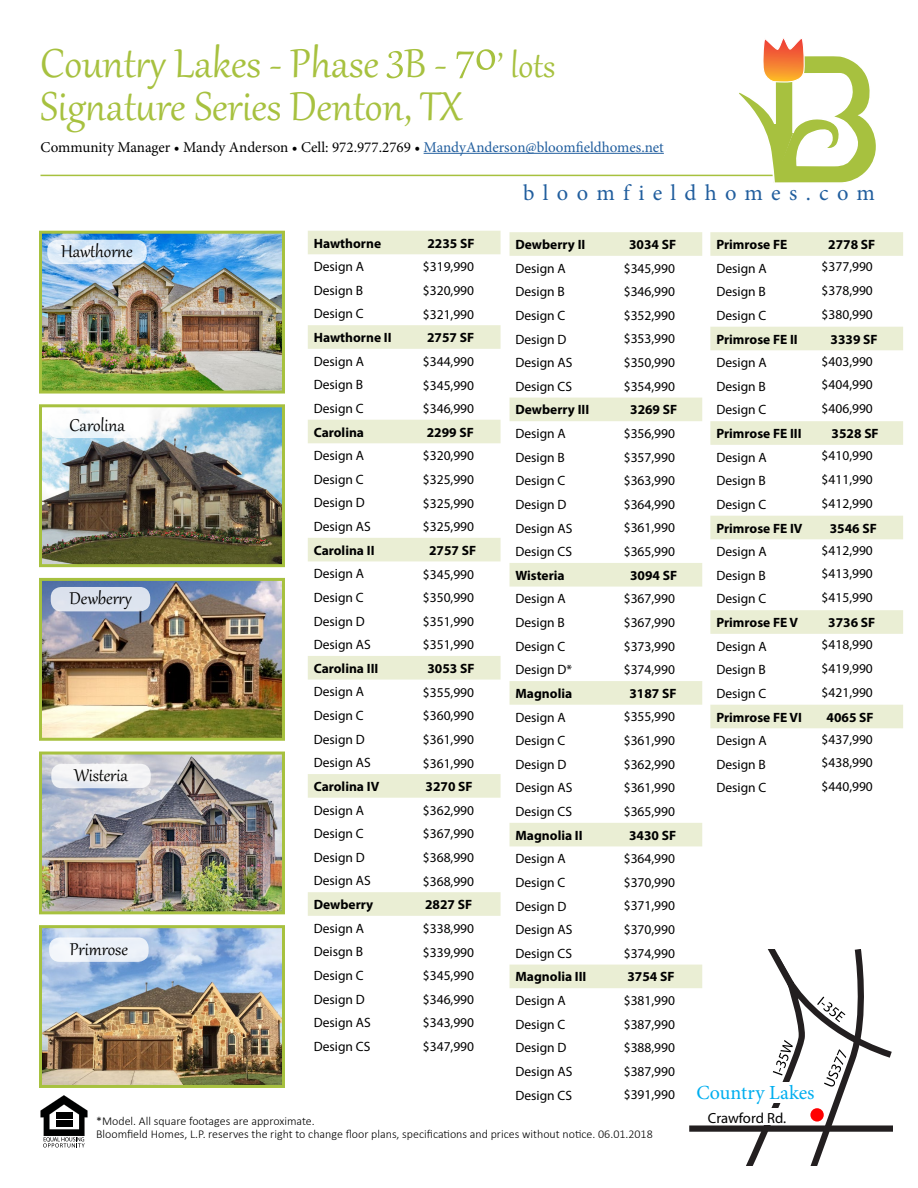
<style>
.page{position:relative;width:918px;height:1188px;background:#fff}
.page>*{position:absolute;margin:0;border:0;box-sizing:border-box;transform-origin:0 0}
.t1{font:49.5px/43.5px "Gabriola";color:#a7c13f}
.t2{font:22.5px "Minion Pro";letter-spacing:.37em;color:#215e9e}
.t3{font:21px "Gabriola";color:#000}
.t4{font:19.95px "Minion Pro";letter-spacing:.005em;color:#00aeef}
.t5{font:15px "Minion Pro";letter-spacing:-.005em;color:#000}
.t6{font:14.7px "Myriad Pro";letter-spacing:-.005em;color:#000}
.t7{font:13.5px/23.7px "Myriad Pro";color:#000;text-align:justify}
.t8{font:700 13.5px "Myriad Pro";color:#000}
.t9{font:300 12px/13.5px "Calibri";color:#000}
.s1{font-size:41.55px}
.s2{color:#215e9e}
</style>
<div class="page">
<hr style="left:424px;top:153px;width:240px;height:1px;background:#215e9e">
<hr style="left:40px;top:175px;width:775px;height:1px;background:#a7c13f">
<svg style="left:736px;top:38px;width:140px;height:145px"></svg>
<div style="left:689px;top:1125px;width:203px;height:7px;background:#231f20"></div>
<svg style="left:698px;top:949px;width:194px;height:216px"></svg>
<svg style="left:40px;top:1095px;width:48px;height:53px"></svg>
<div style="left:56px;top:1112px;width:16px;height:7px;background:#000"></div>
<div style="left:56px;top:1121px;width:16px;height:6px;background:#000"></div>
<svg style="left:308px;top:231px;width:193px;height:685px"></svg>
<svg style="left:510px;top:232px;width:192px;height:756px"></svg>
<svg style="left:710px;top:232px;width:193px;height:496px"></svg>
<img style="left:43px;top:235px;width:238px;height:155px">
<div style="left:39px;top:231px;width:246px;height:163px;border:3px solid #a7c13f"></div>
<svg style="left:47px;top:240px;width:100px;height:24px;background:#dbeaf8"></svg>
<img style="left:43px;top:408px;width:238px;height:155px">
<div style="left:39px;top:404px;width:246px;height:163px;border:3px solid #a7c13f"></div>
<div style="left:48px;top:414px;width:99px;height:24px;background:linear-gradient(to bottom,#fff,#f0f7fb);border-radius:11px"></div>
<img style="left:43px;top:582px;width:238px;height:155px">
<div style="left:39px;top:578px;width:246px;height:163px;border:3px solid #a7c13f"></div>
<div style="left:51px;top:587px;width:99px;height:24px;background:#dce3ee;border-radius:11px"></div>
<img style="left:43px;top:756px;width:238px;height:154px">
<div style="left:39px;top:752px;width:246px;height:162px;border:3px solid #a7c13f"></div>
<div style="left:51px;top:764px;width:100px;height:24px;background:linear-gradient(to bottom,#faf9f8,#eceef3);border-radius:11px"></div>
<img style="left:43px;top:929px;width:238px;height:155px">
<div style="left:39px;top:925px;width:246px;height:163px;border:3px solid #a7c13f"></div>
<div style="left:49px;top:937px;width:100px;height:25px;background:#ecf1f9;border-radius:11px"></div>
<h1 class="t1" style="left:40px;top:38px;width:516px">Country Lakes - Phase <sup>3</sup>B - <sup>7</sup><sup>0</sup><span class="s1">’ lots<br></span>Signature Series Denton, TX</h1>
<p class="t5" style="left:40px;top:137px;width:625px">Community Manager • Mandy Anderson • Cell: 972.977.2769 • <span class="s2">MandyAnderson@bloomfieldhomes.net</span></p>
<h3 class="t3" style="left:61px;top:237px;width:73px">Hawthorne</h3>
<h3 class="t3" style="left:69px;top:411px;width:57px">Carolina</h3>
<h3 class="t3" style="left:70px;top:585px;width:63px">Dewberry</h3>
<h3 class="t3" style="left:74px;top:761px;width:56px">Wisteria</h3>
<h3 class="t3" style="left:70px;top:935px;width:59px">Primrose</h3>
<p class="t8" style="left:314px;top:234px;width:69px">Hawthorne</p>
<p class="t8" style="left:428px;top:234px;width:49px">2235 SF</p>
<p class="t7" style="left:314px;top:255px;width:52px">Design A Design B Design C</p>
<p class="t8" style="left:314px;top:329px;width:79px">Hawthorne II</p>
<p class="t8" style="left:427px;top:329px;width:49px">2757 SF</p>
<p class="t7" style="left:314px;top:349px;width:52px">Design A Design B Design C</p>
<p class="t8" style="left:314px;top:423px;width:52px">Carolina</p>
<p class="t8" style="left:427px;top:423px;width:49px">2299 SF</p>
<p class="t7" style="left:314px;top:444px;width:59px;text-align:left">Design A<br>Design C<br>Design D<br>Design AS</p>
<p class="t8" style="left:314px;top:541px;width:62px">Carolina II</p>
<p class="t8" style="left:429px;top:541px;width:49px">2757 SF</p>
<p class="t7" style="left:314px;top:562px;width:59px;text-align:left">Design A<br>Design C<br>Design D<br>Design AS</p>
<p class="t8" style="left:314px;top:659px;width:66px">Carolina III</p>
<p class="t8" style="left:427px;top:659px;width:49px">3053 SF</p>
<p class="t7" style="left:314px;top:680px;width:59px;text-align:left">Design A<br>Design C<br>Design D<br>Design AS</p>
<p class="t8" style="left:314px;top:778px;width:67px">Carolina IV</p>
<p class="t8" style="left:426px;top:778px;width:49px">3270 SF</p>
<p class="t7" style="left:314px;top:798px;width:59px;text-align:left">Design A<br>Design C<br>Design D<br>Design AS</p>
<p class="t8" style="left:314px;top:896px;width:61px">Dewberry</p>
<p class="t8" style="left:425px;top:896px;width:49px">2827 SF</p>
<p class="t7" style="left:314px;top:916px;width:59px;text-align:left">Design A<br>Deisgn B<br>Design C<br>Design D<br>Design AS<br>Design CS</p>
<p class="t7" style="left:423px;top:255px;width:53px">$319,990 $320,990 $321,990</p>
<p class="t7" style="left:423px;top:349px;width:53px">$344,990 $345,990 $346,990</p>
<p class="t7" style="left:423px;top:444px;width:53px">$320,990 $325,990 $325,990 $325,990</p>
<p class="t7" style="left:423px;top:562px;width:53px">$345,990 $350,990 $351,990 $351,990</p>
<p class="t7" style="left:423px;top:680px;width:53px">$355,990 $360,990 $361,990 $361,990</p>
<p class="t7" style="left:423px;top:798px;width:53px">$362,990 $367,990 $368,990 $368,990</p>
<p class="t7" style="left:423px;top:916px;width:53px">$338,990 $339,990 $345,990 $346,990 $343,990 $347,990</p>
<h2 class="t2" style="left:523px;top:178px;width:353px">bloomfieldhomes.com</h2>
<p class="t8" style="left:516px;top:236px;width:71px">Dewberry II</p>
<p class="t8" style="left:629px;top:236px;width:49px">3034 SF</p>
<p class="t7" style="left:516px;top:256px;width:59px;text-align:left">Design A<br>Design B<br>Design C<br>Design D<br>Design AS<br>Design CS</p>
<p class="t8" style="left:516px;top:401px;width:75px">Dewberry III</p>
<p class="t8" style="left:630px;top:401px;width:49px">3269 SF</p>
<p class="t7" style="left:516px;top:421px;width:59px;text-align:left">Design A<br>Design B<br>Design C<br>Design D<br>Design AS<br>Design CS</p>
<p class="t8" style="left:516px;top:566px;width:51px">Wisteria</p>
<p class="t8" style="left:630px;top:566px;width:49px">3094 SF</p>
<p class="t7" style="left:516px;top:587px;width:58px;text-align:left">Design A<br>Design B<br>Design C<br>Design D*</p>
<p class="t8" style="left:516px;top:685px;width:58px">Magnolia</p>
<p class="t8" style="left:630px;top:685px;width:49px">3187 SF</p>
<p class="t7" style="left:516px;top:705px;width:59px;text-align:left">Design A<br>Design C<br>Design D<br>Design AS<br>Design CS</p>
<p class="t8" style="left:516px;top:826px;width:69px">Magnolia II</p>
<p class="t8" style="left:629px;top:826px;width:49px">3430 SF</p>
<p class="t7" style="left:516px;top:847px;width:59px;text-align:left">Design A<br>Design C<br>Design D<br>Design AS<br>Design CS</p>
<p class="t8" style="left:516px;top:968px;width:72px">Magnolia III</p>
<p class="t8" style="left:627px;top:968px;width:49px">3754 SF</p>
<p class="t7" style="left:516px;top:988px;width:59px;text-align:left">Design A<br>Design C<br>Design D<br>Design AS<br>Design CS</p>
<p class="t7" style="left:624px;top:256px;width:53px">$345,990 $346,990 $352,990 $353,990 $350,990 $354,990</p>
<p class="t7" style="left:624px;top:421px;width:53px">$356,990 $357,990 $363,990 $364,990 $361,990 $365,990</p>
<p class="t7" style="left:624px;top:587px;width:53px">$367,990 $367,990 $373,990 $374,990</p>
<p class="t7" style="left:624px;top:705px;width:53px">$355,990 $361,990 $362,990 $361,990 $365,990</p>
<p class="t7" style="left:624px;top:847px;width:53px">$364,990 $370,990 $371,990 $370,990 $374,990</p>
<p class="t7" style="left:624px;top:988px;width:53px">$381,990 $387,990 $388,990 $387,990 $391,990</p>
<p class="t8" style="left:716px;top:236px;width:73px">Primrose FE</p>
<p class="t8" style="left:828px;top:236px;width:49px">2778 SF</p>
<p class="t7" style="left:716px;top:256px;width:52px">Design A Design B Design C</p>
<p class="t8" style="left:716px;top:330px;width:83px">Primrose FE II</p>
<p class="t8" style="left:831px;top:330px;width:49px">3339 SF</p>
<p class="t7" style="left:716px;top:351px;width:52px">Design A Design B Design C</p>
<p class="t8" style="left:716px;top:425px;width:87px">Primrose FE III</p>
<p class="t8" style="left:832px;top:425px;width:49px">3528 SF</p>
<p class="t7" style="left:716px;top:445px;width:52px">Design A Design B Design C</p>
<p class="t8" style="left:716px;top:519px;width:88px">Primrose FE IV</p>
<p class="t8" style="left:830px;top:519px;width:49px">3546 SF</p>
<p class="t7" style="left:716px;top:540px;width:52px">Design A Design B Design C</p>
<p class="t8" style="left:716px;top:614px;width:83px">Primrose FE V</p>
<p class="t8" style="left:828px;top:614px;width:49px">3736 SF</p>
<p class="t7" style="left:716px;top:634px;width:52px">Design A Design B Design C</p>
<p class="t8" style="left:716px;top:708px;width:87px">Primrose FE VI</p>
<p class="t8" style="left:827px;top:708px;width:49px">4065 SF</p>
<p class="t7" style="left:716px;top:729px;width:52px">Design A Design B Design C</p>
<p class="t7" style="left:822px;top:255px;width:53px">$377,990 $378,990 $380,990</p>
<p class="t7" style="left:822px;top:349px;width:53px">$403,990 $404,990 $406,990</p>
<p class="t7" style="left:822px;top:444px;width:53px">$410,990 $411,990 $412,990</p>
<p class="t7" style="left:822px;top:538px;width:53px">$412,990 $413,990 $415,990</p>
<p class="t7" style="left:822px;top:633px;width:53px">$418,990 $419,990 $421,990</p>
<p class="t7" style="left:822px;top:727px;width:53px">$437,990 $438,990 $440,990</p>
<h3 class="t4" style="left:696px;top:1079px;width:120px">Country Lakes</h3>
<p class="t9" style="left:96px;top:1114px;width:558px">*Model. All square footages are approximate.<br>Bloomfield Homes, L.P. reserves the right to change floor plans, specifications and prices without notice. 06.01.2018</p>
<p class="t6" style="left:708px;top:1109px;width:80px">Crawford Rd.</p>
</div>
